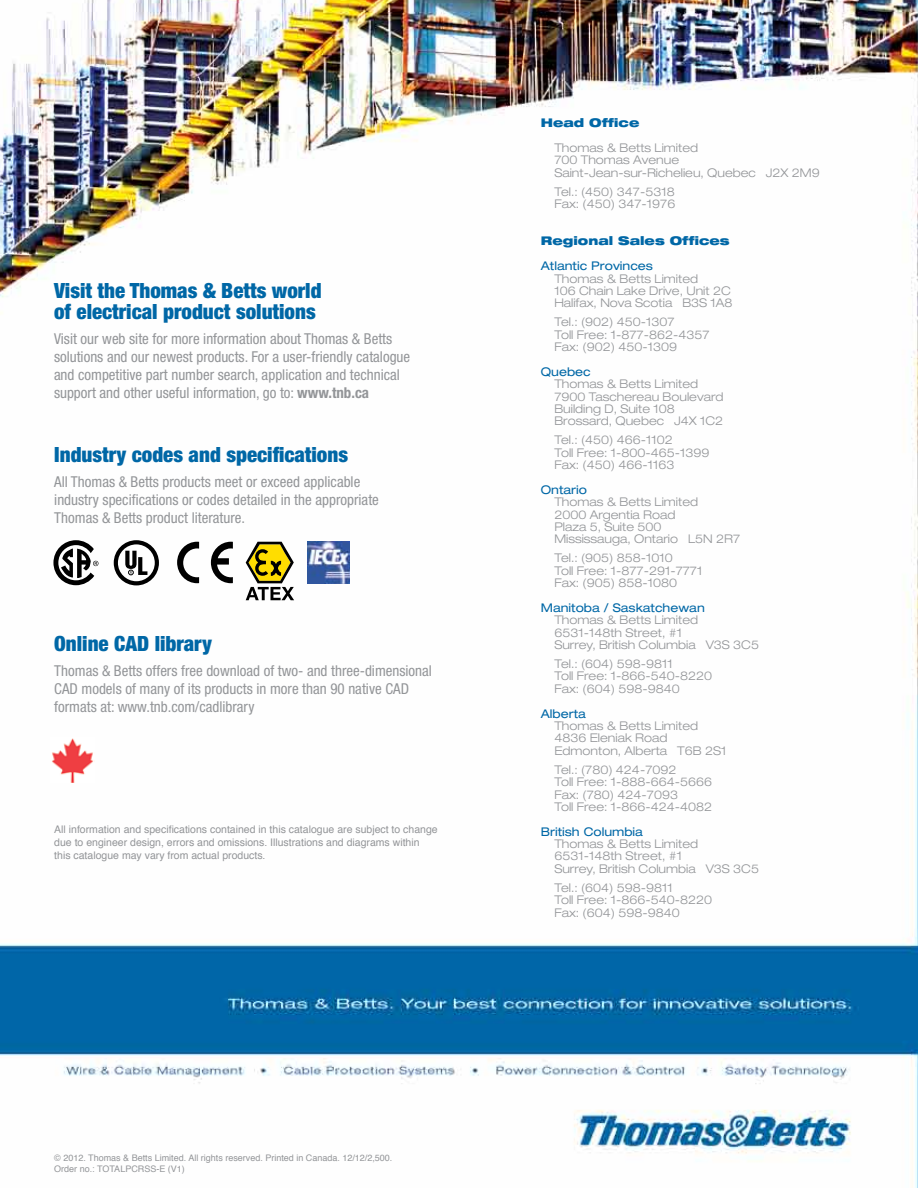
<style>
.page{position:relative;width:918px;height:1188px;background:#fff}
.page>*{position:absolute;margin:0;border:0;box-sizing:border-box;transform-origin:0 0}
.t1{font:900 condensed 21px/21px "Helvetica Neue LT Std";color:#0067a6}
.t2{font:condensed 15px/18px "Helvetica Neue LT Std";color:#939598}
.t3{font:300 expanded 12px/12.3px "Helvetica Neue LT Pro";color:#939598}
.t4{font:expanded 12px "Helvetica Neue LT Pro";color:#0067a6}
.t5{font:900 expanded 12px "Helvetica Neue LT Pro";color:#0067a6}
.t6{font:10.5px/12.6px "Helvetica";color:#939598}
.t7{font:9px/10.8px "Helvetica";color:#939598}
.s1{font-weight:700}
</style>
<div class="page">
<img style="left:0;top:0;width:918px;height:1188px">
<svg style="left:114px;top:540px;width:45px;height:45px"></svg>
<svg style="left:53px;top:540px;width:45px;height:45px"></svg>
<svg style="left:177px;top:542px;width:22px;height:41px"></svg>
<svg style="left:211px;top:542px;width:22px;height:41px"></svg>
<svg style="left:246px;top:542px;width:48px;height:58px"></svg>
<img style="left:308px;top:542px;width:42px;height:42px">
<img style="left:51px;top:737px;width:43px;height:46px">
<h1 class="t1" style="left:54px;top:280px;width:269px">Visit the Thomas &amp; Betts world of electrical product solutions</h1>
<p class="t2" style="left:54px;top:330px;width:358px">Visit our web site for more information about Thomas &amp; Betts solutions and our newest products. For a user-friendly catalogue and competitive part number search, application and technical support and other useful information, go to: <span class="s1">www.tnb.ca</span></p>
<h1 class="t1" style="left:54px;top:444px;width:295px">Industry codes and specifications</h1>
<p class="t2" style="left:54px;top:472px;width:326px">All Thomas &amp; Betts products meet or exceed applicable industry specifications or codes detailed in the appropriate<br>Thomas &amp; Betts product literature.</p>
<h1 class="t1" style="left:54px;top:633px;width:159px">Online CAD library</h1>
<p class="t2" style="left:54px;top:662px;width:379px">Thomas &amp; Betts offers free download of two- and three-dimensional<br>CAD models of many of its products in more than 90 native CAD formats at: www.tnb.com/cadlibrary</p>
<p class="t6" style="left:54px;top:824px;width:385px">All information and specifications contained in this catalogue are subject to change due to engineer design, errors and omissions. Illustrations and diagrams within this catalogue may vary from actual products.</p>
<p class="t7" style="left:54px;top:1153px;width:340px">© 2012. Thomas &amp; Betts Limited. All rights reserved. Printed in Canada. 12/12/2,500.<br>Order no.: TOTALPCRSS-E (V1)</p>
<p class="t5" style="left:541px;top:115px;width:100px">Head Office</p>
<p class="t3" style="left:554px;top:142px;width:267px">Thomas &amp; Betts Limited<br>700 Thomas Avenue<br>Saint-Jean-sur-Richelieu, Quebec J2X 2M9</p>
<p class="t3" style="left:554px;top:185px;width:123px">Tel.: (450) 347-5318<br>Fax: (450) 347-1976</p>
<p class="t5" style="left:541px;top:233px;width:190px">Regional Sales Offices</p>
<p class="t4" style="left:541px;top:259px;width:114px">Atlantic Provinces</p>
<p class="t3" style="left:554px;top:272px;width:180px">Thomas &amp; Betts Limited<br>106 Chain Lake Drive, Unit 2C<br>Halifax, Nova Scotia B3S 1A8</p>
<p class="t3" style="left:554px;top:316px;width:157px">Tel.: (902) 450-1307<br>Toll Free: 1-877-862-4357<br>Fax: (902) 450-1309</p>
<p class="t4" style="left:541px;top:365px;width:52px">Quebec</p>
<p class="t3" style="left:554px;top:378px;width:171px">Thomas &amp; Betts Limited<br>7900 Taschereau Boulevard<br>Building D, Suite 108<br>Brossard, Quebec J4X 1C2</p>
<p class="t3" style="left:554px;top:434px;width:157px">Tel.: (450) 466-1102<br>Toll Free: 1-800-465-1399<br>Fax: (450) 466-1163</p>
<p class="t4" style="left:541px;top:483px;width:48px">Ontario</p>
<p class="t3" style="left:554px;top:496px;width:187px">Thomas &amp; Betts Limited<br>2000 Argentia Road<br>Plaza 5, Suite 500<br>Mississauga, Ontario L5N 2R7</p>
<p class="t3" style="left:554px;top:552px;width:150px">Tel.: (905) 858-1010<br>Toll Free: 1-877-291-7771<br>Fax: (905) 858-1080</p>
<p class="t4" style="left:541px;top:601px;width:166px">Manitoba / Saskatchewan</p>
<p class="t3" style="left:554px;top:614px;width:206px">Thomas &amp; Betts Limited<br>6531-148th Street, #1<br>Surrey, British Columbia V3S 3C5</p>
<p class="t3" style="left:554px;top:658px;width:159px">Tel.: (604) 598-9811<br>Toll Free: 1-866-540-8220<br>Fax: (604) 598-9840</p>
<p class="t4" style="left:541px;top:706px;width:47px">Alberta</p>
<p class="t3" style="left:554px;top:719px;width:174px">Thomas &amp; Betts Limited<br>4836 Eleniak Road<br>Edmonton, Alberta T6B 2S1</p>
<p class="t3" style="left:554px;top:763px;width:159px">Tel.: (780) 424-7092<br>Toll Free: 1-888-664-5666<br>Fax: (780) 424-7093<br>Toll Free: 1-866-424-4082</p>
<p class="t4" style="left:541px;top:824px;width:104px">British Columbia</p>
<p class="t3" style="left:554px;top:837px;width:206px">Thomas &amp; Betts Limited<br>6531-148th Street, #1<br>Surrey, British Columbia V3S 3C5</p>
<p class="t3" style="left:554px;top:881px;width:159px">Tel.: (604) 598-9811<br>Toll Free: 1-866-540-8220<br>Fax: (604) 598-9840</p>
</div>
